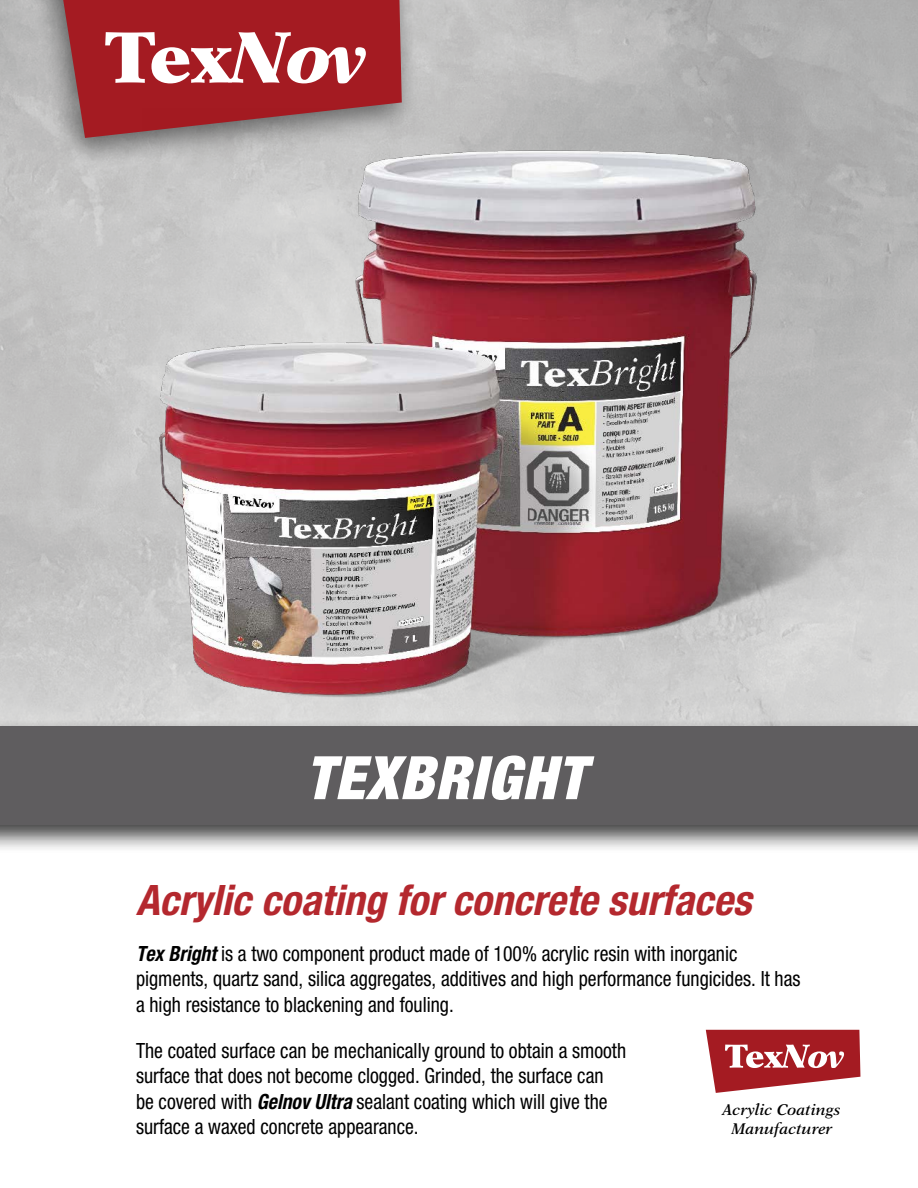
<style>
.page{position:relative;width:918px;height:1188px;background:#fff}
.page>*{position:absolute;margin:0;border:0;box-sizing:border-box;transform-origin:0 0}
.t1{font:italic 900 condensed 60px "Helvetica Neue";letter-spacing:.02em;color:#fff}
.Titre_C1{font:italic 700 condensed 42px "Helvetica Neue";color:#b4282e}
.Texte_C1{font:condensed 21px/25.5px "Helvetica Neue";color:#000;scale:.94 1}
.t2{font:italic 600 15.6px "New Aster";color:#000}
.s1{font-weight:700;font-style:italic}
</style>
<div class="page">
<div style="left:29px;top:0;width:392px;height:171px;background:#000;opacity:.5"></div>
<svg style="left:63px;top:0;width:339px;height:138px;background:#a2242a"></svg>
<svg style="left:105px;top:32px;width:261px;height:51px"></svg>
<svg style="left:706px;top:1030px;width:154px;height:63px"></svg>
<img style="left:143px;top:108px;width:751px;height:610px">
<div style="left:0;top:718px;width:918px;height:135px;background:#000;opacity:.75"></div>
<div style="left:0;top:726px;width:918px;height:98px;background:#5f5d5f"></div>
<p class="t1" style="left:306px;top:741px;width:281px">TEXBRIGHT</p>
<p class="Titre_C1" style="left:136px;top:875px;width:617px">Acrylic coating for concrete surfaces</p>
<p class="Texte_C1" style="left:136px;top:940px;width:708px"><span class="s1">Tex Bright</span> is a two component product made of 100% acrylic resin with inorganic pigments, quartz sand, silica aggregates, additives and high performance fungicides. It has a high resistance to blackening and fouling.</p>
<p class="Texte_C1" style="left:136px;top:1037px;width:523px">The coated surface can be mechanically ground to obtain a smooth surface that does not become clogged. Grinded, the surface can be covered with <span class="s1">Gelnov Ultra</span> sealant coating which will give the surface a waxed concrete appearance.</p>
<p class="t2" style="left:723px;top:1100px;width:120px">Acrylic Coatings</p>
<p class="t2" style="left:731px;top:1119px;width:103px">Manufacturer</p>
</div>
